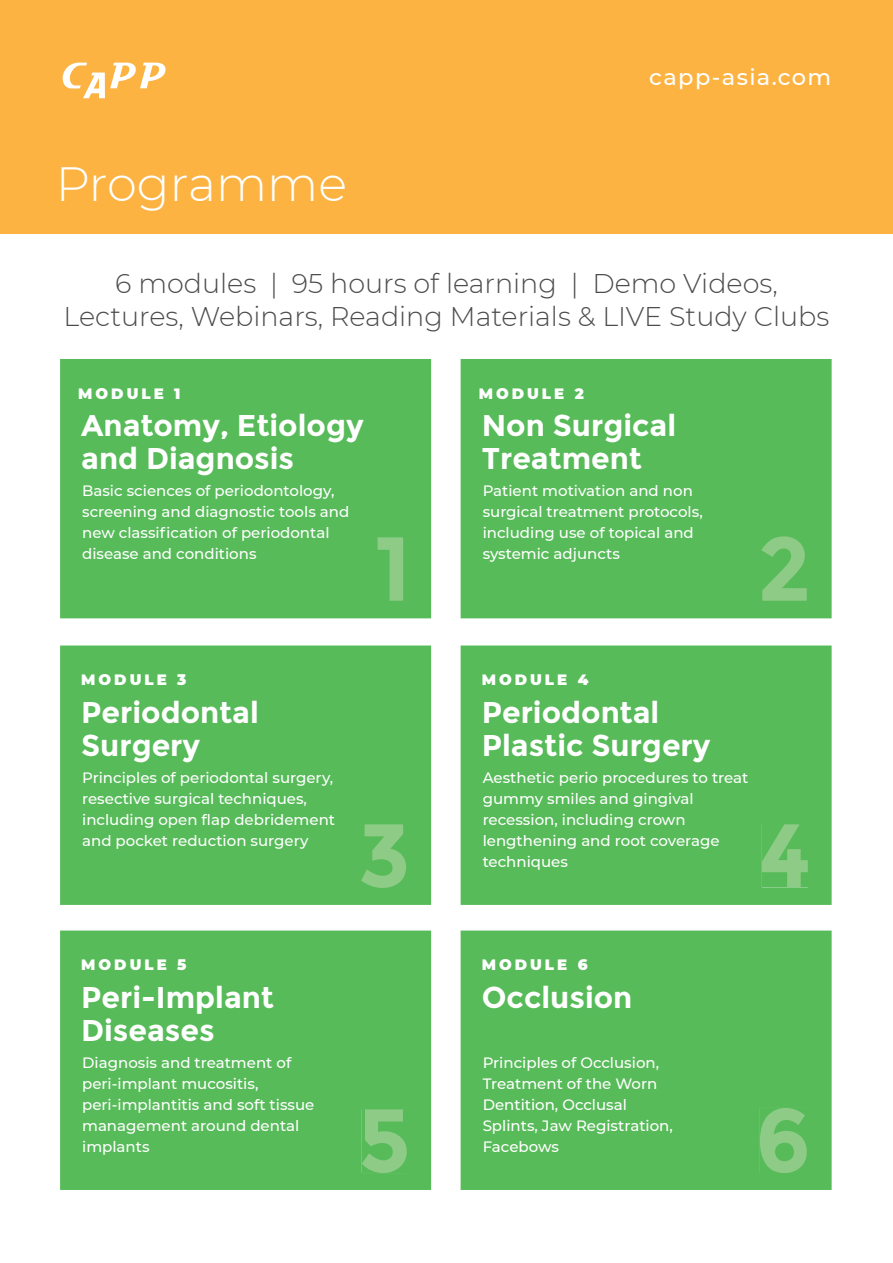
<style>
.page{position:relative;width:893px;height:1263px;background:#fff}
.page>*{position:absolute;margin:0;border:0;box-sizing:border-box;transform-origin:0 0}
.t1{font:700 90px "Montserrat";color:#8dcb87}
.t2{font:300 48px "Montserrat";color:#fff}
.t3{font:700 30px/33px "Montserrat";color:#fff}
.t4{font:300 27px/32.4px "Montserrat";color:#4c4c4c;text-align:center}
.t5{font:500 22.5px "Montserrat";letter-spacing:.06em;color:#fff}
.t6{font:500 15px/21px "Montserrat";color:#fff}
.t7{font:900 15px "Montserrat";letter-spacing:.2em;color:#fff}
</style>
<div class="page">
<div style="left:0;top:0;width:893px;height:234px;background:#fcb342"></div>
<svg style="left:63px;top:63px;width:103px;height:35px"></svg>
<div style="left:461px;top:359px;width:371px;height:259px;background:#57bb59"></div>
<div style="left:761px;top:536px;width:46px;height:65px;background:#57bb59"></div>
<div style="left:60px;top:359px;width:371px;height:259px;background:#57bb59"></div>
<div style="left:378px;top:538px;width:25px;height:63px;background:#57bb59"></div>
<div style="left:461px;top:645px;width:371px;height:260px;background:#57bb59"></div>
<div style="left:762px;top:824px;width:46px;height:63px;background:#57bb59"></div>
<div style="left:60px;top:645px;width:371px;height:260px;background:#57bb59"></div>
<div style="left:361px;top:824px;width:45px;height:64px;background:#57bb59"></div>
<div style="left:461px;top:930px;width:371px;height:260px;background:#57bb59"></div>
<div style="left:760px;top:1108px;width:47px;height:65px;background:#57bb59"></div>
<div style="left:60px;top:930px;width:371px;height:260px;background:#57bb59"></div>
<div style="left:362px;top:1109px;width:45px;height:64px;background:#57bb59"></div>
<h2 class="t2" style="left:56px;top:151px;width:293px">Programme</h2>
<h3 class="t5" style="left:649px;top:61px;width:184px">capp-asia.com</h3>
<h3 class="t4" style="left:64px;top:267px;width:767px">6 modules | 95 hours of learning | Demo Videos,<br>Lectures, Webinars, Reading Materials &amp; LIVE Study Clubs</h3>
<p class="t7" style="left:78px;top:382px;width:104px">MODULE 1</p>
<h3 class="t3" style="left:81px;top:409px;width:284px">Anatomy, Etiology and Diagnosis</h3>
<p class="t6" style="left:82px;top:480px;width:269px">Basic sciences of periodontology, screening and diagnostic tools and new classification of periodontal disease and conditions</p>
<h1 class="t1" style="left:375px;top:515px;width:38px">1</h1>
<p class="t7" style="left:81px;top:669px;width:107px">MODULE 3</p>
<h3 class="t3" style="left:81px;top:696px;width:179px">Periodontal<br>Surgery</h3>
<p class="t6" style="left:82px;top:766px;width:254px">Principles of periodontal surgery, resective surgical techniques, including open flap debridement and pocket reduction surgery</p>
<h1 class="t1" style="left:358px;top:802px;width:55px">3</h1>
<p class="t7" style="left:81px;top:954px;width:107px">MODULE 5</p>
<h3 class="t3" style="left:81px;top:981px;width:194px">Peri-Implant<br>Diseases</h3>
<p class="t6" style="left:82px;top:1051px;width:234px">Diagnosis and treatment of peri-implant mucositis, peri-implantitis and soft tissue management around dental implants</p>
<h1 class="t1" style="left:357px;top:1087px;width:55px">5</h1>
<p class="t7" style="left:479px;top:382px;width:107px">MODULE 2</p>
<h3 class="t3" style="left:482px;top:409px;width:196px">Non Surgical<br>Treatment</h3>
<p class="t6" style="left:483px;top:480px;width:222px">Patient motivation and non surgical treatment protocols, including use of topical and systemic adjuncts</p>
<h1 class="t1" style="left:757px;top:515px;width:56px">2</h1>
<p class="t7" style="left:482px;top:669px;width:108px">MODULE 4</p>
<h3 class="t3" style="left:482px;top:696px;width:230px">Periodontal<br>Plastic Surgery</h3>
<p class="t6" style="left:483px;top:766px;width:267px">Aesthetic perio procedures to treat gummy smiles and gingival recession, including crown lengthening and root coverage techniques</p>
<h1 class="t1" style="left:759px;top:802px;width:54px">4</h1>
<p class="t7" style="left:482px;top:954px;width:107px">MODULE 6</p>
<h3 class="t3" style="left:482px;top:981px;width:152px">Occlusion</h3>
<p class="t6" style="left:483px;top:1051px;width:192px">Principles of Occlusion,<br>Treatment of the Worn<br>Dentition, Occlusal<br>Splints, Jaw Registration,<br>Facebows</p>
<h1 class="t1" style="left:755px;top:1087px;width:58px">6</h1>
</div>
